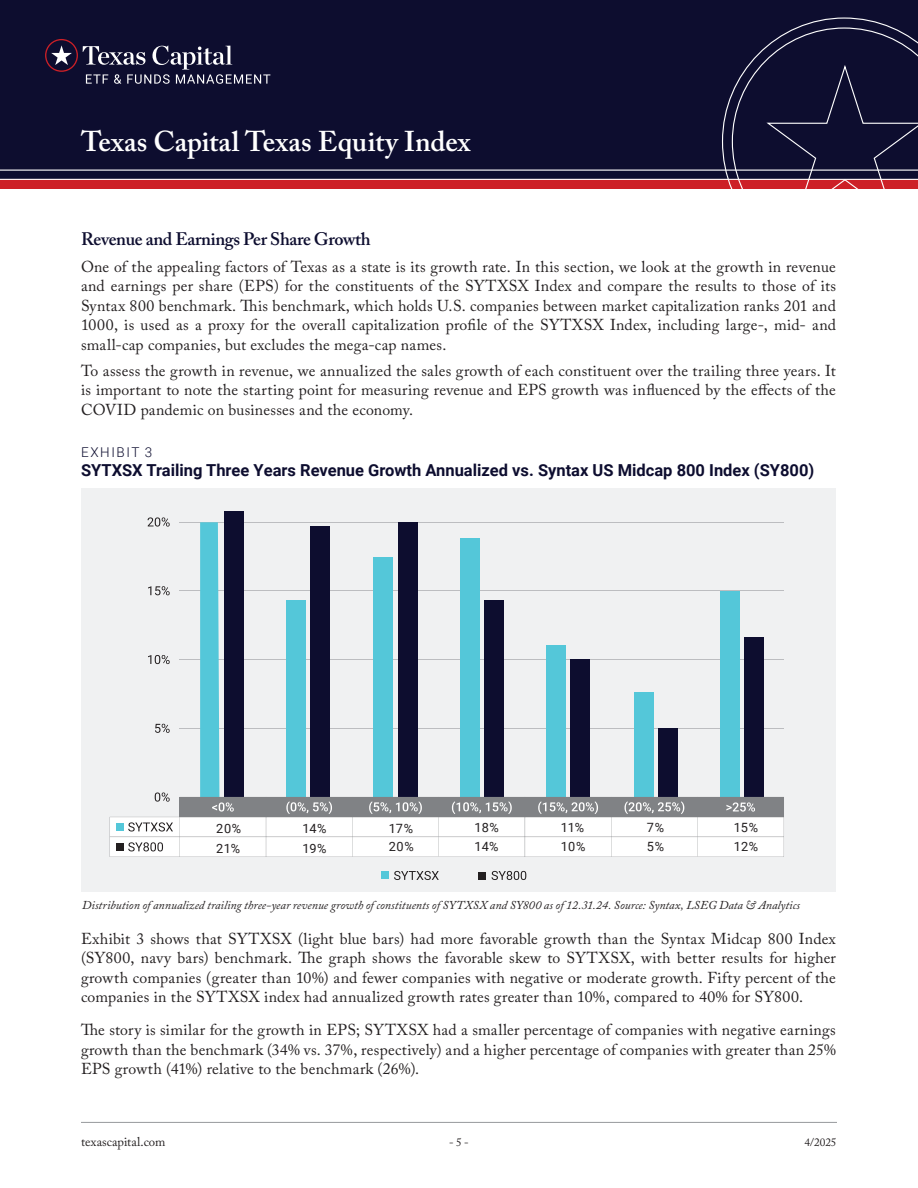
<style>
.page{position:relative;width:918px;height:1188px;background:#fff}
.page>*{position:absolute;margin:0;border:0;box-sizing:border-box;transform-origin:0 0}
.t1{font:600 28.5px "Adobe Caslon Pro";color:#fff}
.Caslon_Subheader{font:600 18px "Adobe Caslon Pro";letter-spacing:-.02em;color:#0d0d2f}
.t2{font:700 16.5px "Roboto";color:#0d0d2f}
.Body_Text{font:15.75px/19.5px "Adobe Caslon Pro";letter-spacing:.015em;color:#231f20;text-align:justify}
.t3{font:300 13.5px "Roboto";letter-spacing:.115em;color:#0d0d2f}
.Disclaimer{font:12.75px "Roboto";color:#231f20}
.t4{font:12.75px "Adobe Caslon Pro";letter-spacing:.005em;color:#231f20}
.Disclaimer-2{font:italic 12px "Adobe Caslon Pro";color:#231f20}
.t5{font:11.25px "Adobe Caslon Pro";color:#231f20}
</style>
<div class="page">
<hr style="left:81px;top:1122px;width:756px;height:1px;background:#97999c">
<div style="left:0;top:0;width:918px;height:189px;background:#0d0d2f"></div>
<svg style="left:0;top:17px;width:918px;height:172px"></svg>
<div style="left:81px;top:488px;width:755px;height:403px;background:#f0f1f2"></div>
<div style="left:381px;top:871px;width:8px;height:8px;background:#54c7d9"></div>
<svg style="left:394px;top:871px;width:45px;height:9px"></svg>
<div style="left:478px;top:872px;width:8px;height:8px;background:#231f20"></div>
<svg style="left:492px;top:871px;width:34px;height:9px"></svg>
<svg style="left:110px;top:517px;width:674px;height:340px"></svg>
<h1 class="t1" style="left:81px;top:125px;width:391px">Texas Capital Texas Equity Index</h1>
<p class="Caslon_Subheader" style="left:81px;top:229px;width:291px">Revenue and Earnings Per Share Growth</p>
<p class="Body_Text" style="left:81px;top:256px;width:757px">One of the appealing factors of Texas as a state is its growth rate. In this section, we look at the growth in revenue and earnings per share (EPS) for the constituents of the SYTXSX Index and compare the results to those of its Syntax 800 benchmark. This benchmark, which holds U.S. companies between market capitalization ranks 2 01 and 1000, is used as a proxy for the overall capitalization profile of the SYTXSX Index, including large-, mid- and small-cap companies, but excludes the mega-cap names.</p>
<p class="Body_Text" style="left:81px;top:361px;width:756px">To assess the growth in revenue, we annualized the sales growth of each constituent over the trailing three years. It is important to note the starting point for measuring revenue and EPS growth was influenced by the effects of the COVID pandemic on businesses and the economy.</p>
<p class="t3" style="left:81px;top:443px;width:73px">EXHIBIT 3</p>
<p class="t2" style="left:81px;top:459px;width:735px">SYTXSX Trailing Three Years Revenue Growth Annualized vs. Syntax US Midcap 800 Index (SY800)</p>
<p class="Disclaimer" style="left:216px;top:820px;width:27px">20%</p>
<p class="Disclaimer" style="left:302px;top:820px;width:26px">14%</p>
<p class="Disclaimer" style="left:389px;top:820px;width:26px">17%</p>
<p class="Disclaimer" style="left:475px;top:818px;width:26px">18%</p>
<p class="Disclaimer" style="left:561px;top:818px;width:25px">11%</p>
<p class="Disclaimer" style="left:647px;top:818px;width:19px">7%</p>
<p class="Disclaimer" style="left:734px;top:818px;width:26px">15%</p>
<p class="Disclaimer" style="left:216px;top:839px;width:26px">21%</p>
<p class="Disclaimer" style="left:302px;top:839px;width:26px">19%</p>
<p class="Disclaimer" style="left:389px;top:838px;width:27px">20%</p>
<p class="Disclaimer" style="left:475px;top:838px;width:26px">14%</p>
<p class="Disclaimer" style="left:561px;top:838px;width:26px">10%</p>
<p class="Disclaimer" style="left:647px;top:838px;width:19px">5%</p>
<p class="Disclaimer" style="left:734px;top:838px;width:26px">12%</p>
<p class="Disclaimer-2" style="left:82px;top:898px;width:719px">Distribution of annualized trailing three-year revenue growth of constituents of SYTXSX and SY800 as of 12.31.24. Source: Syntax, LSEG Data &amp; Analytics</p>
<p class="Body_Text" style="left:81px;top:928px;width:756px">Exhibit 3 shows that SYTXSX (light blue bars) had more favorable growth than the Syntax Midcap 800 Index (SY800, navy bars) benchmark. The graph shows the favorable skew to SYTXSX, with better results for higher growth companies (greater than 10%) and fewer companies with negative or moderate growth. Fifty percent of the companies in the SYTXSX index had annualized growth rates greater than 10%, compared to 40% for SY800.</p>
<p class="Body_Text" style="left:81px;top:1020px;width:756px">The story is similar for the growth in EPS; SYTXSX had a smaller percentage of companies with negative earnings growth than the benchmark (34% vs. 37%, respectively) and a higher percentage of companies with greater than 25% EPS growth (41%) relative to the benchmark (2 6%).</p>
<p class="t4" style="left:81px;top:1134px;width:86px">texascapital.com</p>
<p class="t5" style="left:449px;top:1135px;width:21px">- 5 -</p>
<p class="t5" style="left:805px;top:1135px;width:33px">4/2025</p>
</div>
